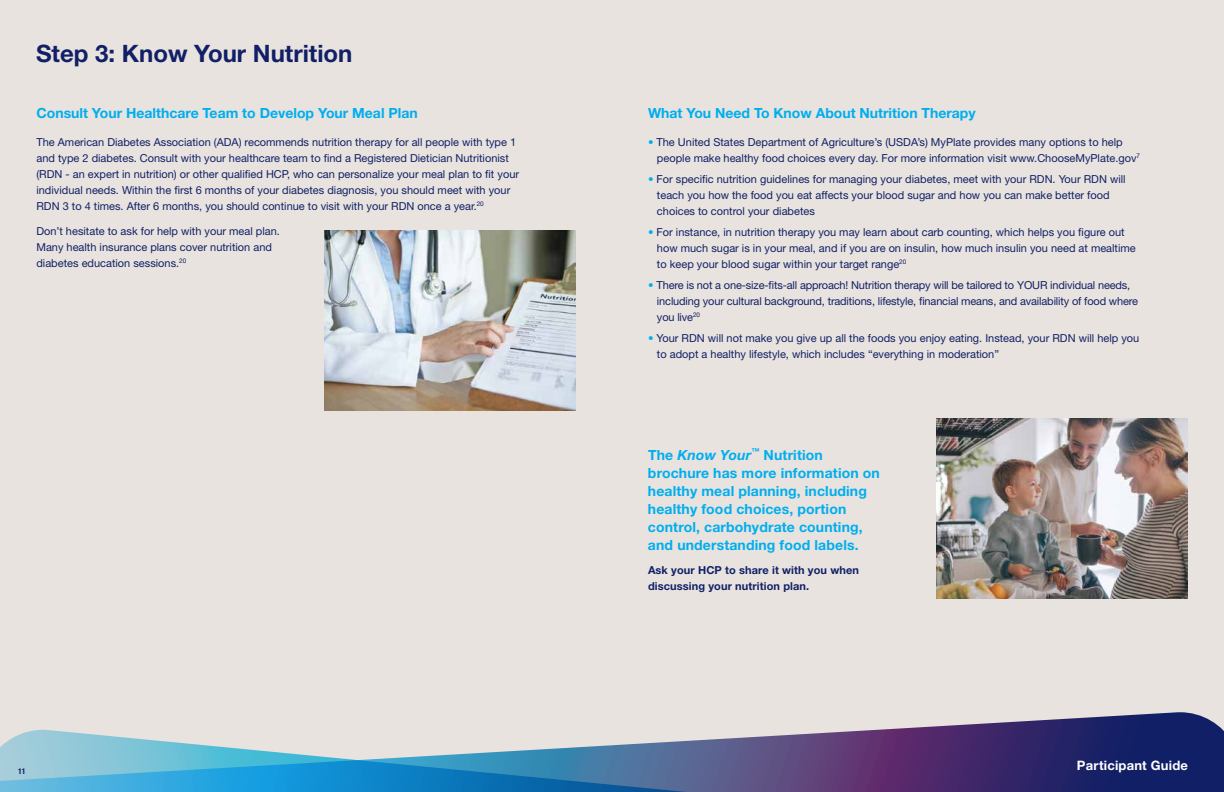
<style>
.page{position:relative;width:1224px;height:792px;background:#e8e3de}
.page>*{position:absolute;margin:0;border:0;box-sizing:border-box;transform-origin:0 0}
.t1{font:700 24px "Helvetica Neue LT Std";color:#112066}
.t2{font:700 14px/18px "Helvetica Neue LT Std";letter-spacing:.01em;color:#00aeef}
.t3{font:700 13px "Helvetica Neue LT Std";letter-spacing:.015em;color:#fff}
.t4{font:11px/16px "Helvetica Neue LT Std";color:#112066}
.t5{font:700 11px/16px "Helvetica Neue LT Std";letter-spacing:.01em;color:#112066}
.t6{font:700 condensed 8px "Helvetica Neue LT Std";color:#112066}
.s1{color:#00aeef}
.s2{font-style:italic}
</style>
<div class="page">
<svg style="left:40px;top:712px;width:1184px;height:80px"></svg>
<svg style="left:0;top:730px;width:1187px;height:62px"></svg>
<img style="left:936px;top:419px;width:252px;height:180px">
<img style="left:324px;top:230px;width:252px;height:180px">
<h1 class="t1" style="left:36px;top:39px;width:318px">Step 3: Know Your Nutrition</h1>
<p class="t2" style="left:36px;top:104px;width:383px">Consult Your Healthcare Team to Develop Your Meal Plan</p>
<p class="t4" style="left:36px;top:134px;width:484px">The American Diabetes Association (ADA) recommends nutrition therapy for all people with type 1 and type 2 diabetes. Consult with your healthcare team to find a Registered Dietician Nutritionist (RDN - an expert in nutrition) or other qualified HCP, who can personalize your meal plan to fit your individual needs. Within the first 6 months of your diabetes diagnosis, you should meet with your RDN 3 to 4 times. After 6 months, you should continue to visit with your RDN once a year.<sup>20</sup></p>
<p class="t4" style="left:36px;top:223px;width:245px">Don’t hesitate to ask for help with your meal plan.<br>Many health insurance plans cover nutrition and diabetes education sessions.<sup>20</sup></p>
<p class="t2" style="left:648px;top:104px;width:329px">What You Need To Know About Nutrition Therapy</p>
<p class="t4" style="left:657px;top:134px;width:485px;text-indent:-9px"><span class="s1">•</span> The United States Department of Agriculture’s (USDA’s) MyPlate provides many options to help people make healthy food choices every day. For more information visit www.ChooseMyPlate.gov<sup>7</sup></p>
<p class="t4" style="left:657px;top:171px;width:470px;text-indent:-9px"><span class="s1">•</span> For specific nutrition guidelines for managing your diabetes, meet with your RDN. Your RDN will teach you how the food you eat affects your blood sugar and how you can make better food choices to control your diabetes</p>
<p class="t4" style="left:657px;top:224px;width:480px;text-indent:-9px"><span class="s1">•</span> For instance, in nutrition therapy you may learn about carb counting, which helps you figure out how much sugar is in your meal, and if you are on insulin, how much insulin you need at mealtime to keep your blood sugar within your target range<sup>20</sup></p>
<p class="t4" style="left:657px;top:277px;width:483px;text-indent:-9px"><span class="s1">•</span> There is not a one-size-fits-all approach! Nutrition therapy will be tailored to YOUR individual needs, including your cultural background, traditions, lifestyle, financial means, and availability of food where you live<sup>20</sup></p>
<p class="t4" style="left:657px;top:330px;width:484px;text-indent:-9px"><span class="s1">•</span> Your RDN will not make you give up all the foods you enjoy eating. Instead, your RDN will help you to adopt a healthy lifestyle, which includes “everything in moderation”</p>
<p class="t2" style="left:648px;top:445px;width:233px">The <span class="s2">Know Your</span><sup>™</sup> Nutrition brochure has more information on healthy meal planning, including healthy food choices, portion control, carbohydrate counting, and understanding food labels.</p>
<p class="t5" style="left:648px;top:562px;width:213px">Ask your HCP to share it with you when discussing your nutrition plan.</p>
<p class="t6" style="left:18px;top:766px;width:9px">11</p>
<p class="t3" style="left:1077px;top:758px;width:113px">Participant Guide</p>
</div>
